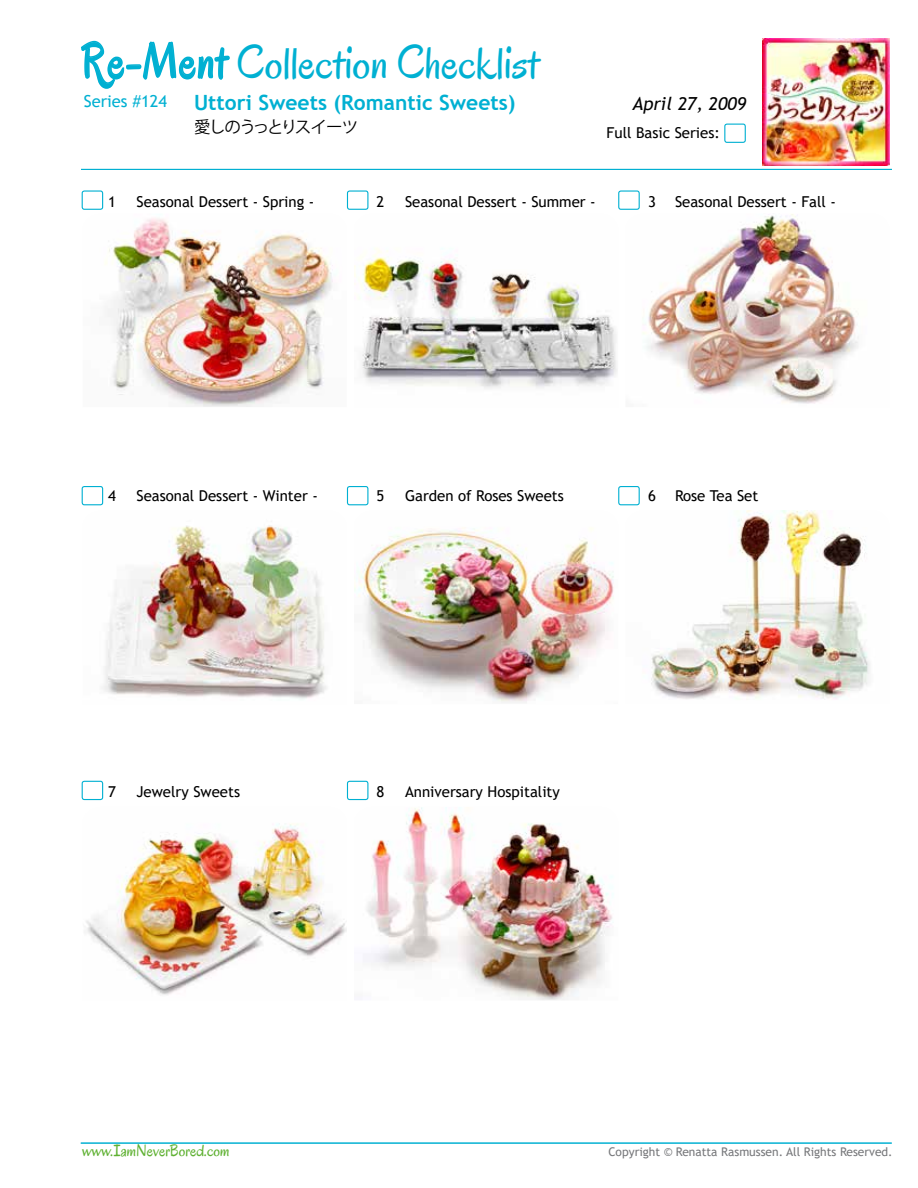
<style>
.page{position:relative;width:918px;height:1188px;background:#fff}
.page>*{position:absolute;margin:0;border:0;box-sizing:border-box;transform-origin:0 0}
.t1{font:45px "Oregano";color:#00b0d2}
.t2{font:700 21px "Trebuchet MS";color:#00b0d2}
.t3{font:21px "Oregano";color:#5fb132}
.t4{font:italic 18px "Trebuchet MS";color:#000}
.t5{font:16.5px "Oregano";color:#5fb132}
.t6{font:16.5px "Koz Go Pr 6 N";letter-spacing:-.095em;color:#000}
.t7{font:16.5px "Trebuchet MS";color:#00b0d2}
.t8{font:15px "Trebuchet MS";color:#000}
.t9{font:12px "Trebuchet MS";color:#77787b}
.s1{font-size:49.5px}
</style>
<div class="page">
<div style="left:724px;top:124px;width:22px;height:19px;border:1px solid #00b0d2;border-radius:2px"></div>
<svg style="left:81px;top:40px;width:149px;height:49px"></svg>
<hr style="left:81px;top:169px;width:811px;height:1px;background:#00b0d2">
<hr style="left:81px;top:1143px;width:811px;height:1px;background:#00b0d2">
<div style="left:82px;top:190px;width:21px;height:20px;border:1px solid #00b0d2;border-radius:2px"></div>
<div style="left:82px;top:781px;width:21px;height:19px;border:1px solid #00b0d2;border-radius:2px"></div>
<div style="left:82px;top:486px;width:21px;height:19px;border:1px solid #00b0d2;border-radius:2px"></div>
<div style="left:618px;top:190px;width:22px;height:20px;border:1px solid #00b0d2;border-radius:2px"></div>
<div style="left:618px;top:486px;width:22px;height:19px;border:1px solid #00b0d2;border-radius:2px"></div>
<div style="left:347px;top:190px;width:21px;height:20px;border:1px solid #00b0d2;border-radius:2px"></div>
<div style="left:347px;top:781px;width:21px;height:19px;border:1px solid #00b0d2;border-radius:2px"></div>
<div style="left:347px;top:486px;width:21px;height:19px;border:1px solid #00b0d2;border-radius:2px"></div>
<img style="left:363px;top:807px;width:250px;height:193px">
<img style="left:86px;top:823px;width:261px;height:172px">
<img style="left:651px;top:510px;width:219px;height:190px">
<img style="left:354px;top:527px;width:260px;height:176px">
<img style="left:102px;top:525px;width:225px;height:175px">
<img style="left:643px;top:214px;width:216px;height:190px">
<img style="left:354px;top:248px;width:263px;height:141px">
<img style="left:105px;top:218px;width:228px;height:189px">
<img style="left:762px;top:38px;width:127px;height:127px">
<h1 class="t1" style="left:81px;top:34px;width:460px"><span class="s1">Re-Ment C</span>ollection <span class="s1">C</span>hecklist</h1>
<p class="t7" style="left:84px;top:91px;width:85px">Series #124</p>
<h2 class="t2" style="left:194px;top:90px;width:323px">Uttori Sweets (Romantic Sweets)</h2>
<p class="t4" style="left:632px;top:93px;width:115px">April 27, 2009</p>
<p class="t6" style="left:194px;top:118px;width:166px">愛しのうっとりスイーツ</p>
<p class="t8" style="left:607px;top:123px;width:115px">Full Basic Series:</p>
<p class="t8" style="left:108px;top:192px;width:9px">1</p>
<p class="t8" style="left:137px;top:192px;width:179px">Seasonal Dessert - Spring -</p>
<p class="t8" style="left:377px;top:192px;width:9px">2</p>
<p class="t8" style="left:405px;top:192px;width:192px">Seasonal Dessert - Summer -</p>
<p class="t8" style="left:648px;top:192px;width:9px">3</p>
<p class="t8" style="left:675px;top:192px;width:163px">Seasonal Dessert - Fall -</p>
<p class="t8" style="left:108px;top:486px;width:9px">4</p>
<p class="t8" style="left:137px;top:486px;width:183px">Seasonal Dessert - Winter -</p>
<p class="t8" style="left:377px;top:486px;width:9px">5</p>
<p class="t8" style="left:405px;top:486px;width:160px">Garden of Roses Sweets</p>
<p class="t8" style="left:648px;top:486px;width:9px">6</p>
<p class="t8" style="left:675px;top:486px;width:85px">Rose Tea Set</p>
<p class="t8" style="left:108px;top:782px;width:9px">7</p>
<p class="t8" style="left:137px;top:782px;width:105px">Jewelry Sweets</p>
<p class="t8" style="left:377px;top:782px;width:9px">8</p>
<p class="t8" style="left:405px;top:782px;width:156px">Anniversary Hospitality</p>
<p class="t5" style="left:82px;top:1140px;width:149px">www.IamNeverBored.com</p>
<h2 class="t3" style="left:114px;top:1129px;width:9px">-</h2>
<h2 class="t3" style="left:114px;top:1140px;width:9px">-</h2>
<p class="t9" style="left:608px;top:1144px;width:286px">Copyright © Renatta Rasmussen. All Rights Reserved.</p>
</div>
